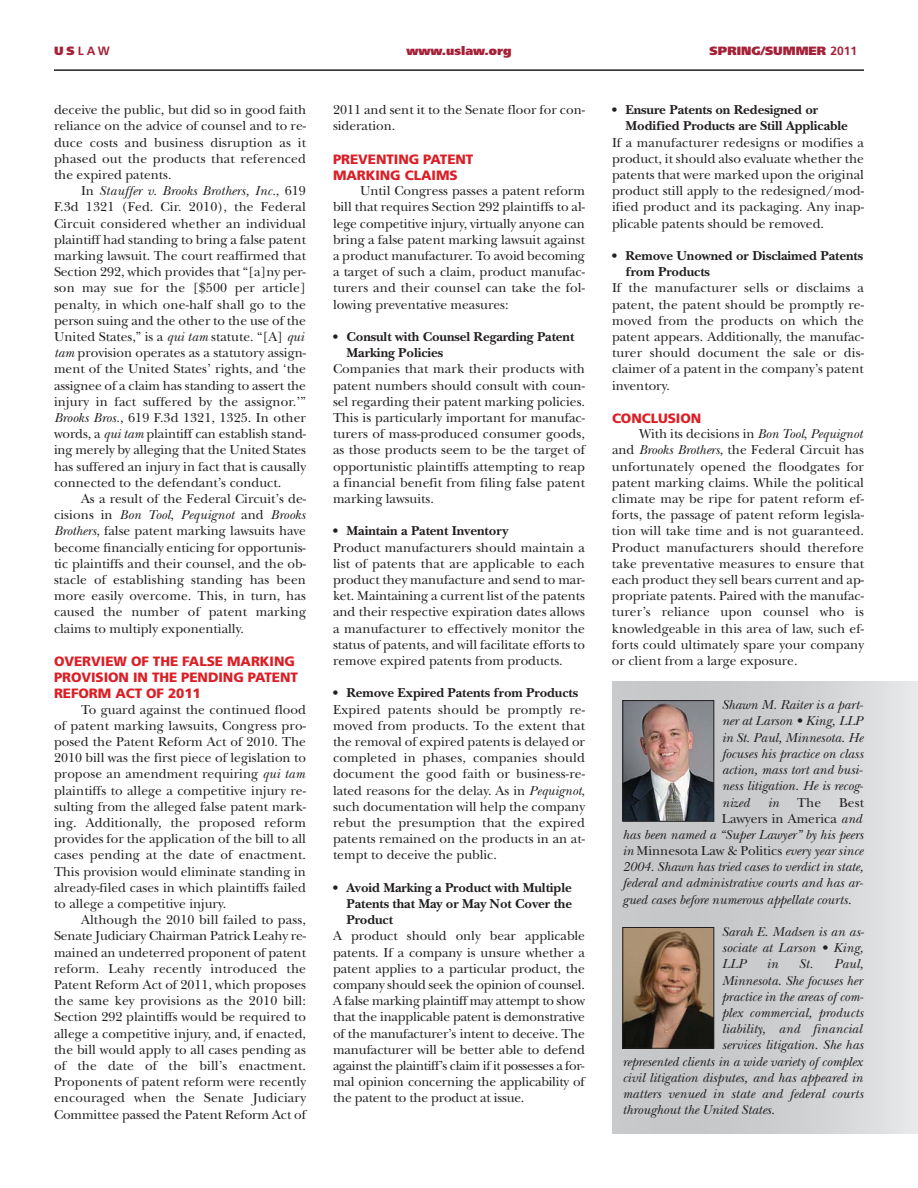
<style>
.page{position:relative;width:918px;height:1188px;background:#fff}
.page>*{position:absolute;margin:0;border:0;box-sizing:border-box;transform-origin:0 0}
.t1{font:13.5px/16.2px "New Baskerville";color:#231f20;text-align:justify}
.t2{font:italic 13.5px/16.2px "New Baskerville";color:#231f20;text-align:justify}
.t3{font:700 13.5px/16.2px "New Baskerville";letter-spacing:-.005em;color:#231f20}
.t4{font:900 13.5px/16.2px "Frutiger";letter-spacing:-.005em;color:#db1f26}
.t5{font:900 12px "Frutiger";color:#a52138}
.t6{font:700 12px "Frutiger";color:#a52138}
.s1{font-weight:900}
.s2{font-weight:700}
.s3{font-style:italic}
</style>
<div class="page">
<hr style="left:54px;top:69px;width:810px;height:2px;background:#231f20">
<img style="left:624px;top:929px;width:88px;height:118px">
<div style="left:622px;top:927px;width:92px;height:122px;border:1px solid #231f20"></div>
<img style="left:624px;top:702px;width:88px;height:118px">
<div style="left:622px;top:700px;width:92px;height:122px;border:1px solid #231f20"></div>
<p class="t6" style="left:54px;top:46px;width:57px"><span class="s1">US</span>LAW</p>
<p class="t5" style="left:406px;top:46px;width:107px">www.uslaw.org</p>
<p class="t5" style="left:710px;top:46px;width:149px">SPRING/SUMMER <span class="s2">2011</span></p>
<p class="t1" style="left:54px;top:103px;width:254px">deceive the public, but did so in good faith reliance on the advice of counsel and to re&shy;duce costs and business disruption as it phased out the products that referenced the expired patents.</p>
<p class="t1" style="left:54px;top:184px;width:254px;text-align:left;text-indent:27px">In <span class="s3">Stauffer v. Brooks Brothers, Inc.</span>, 619<br>F.3d 1321 (Fed. Cir. 2010), the Federal Circuit considered whether an individual plaintiff had standing to bring a false patent marking lawsuit. The court reaffirmed that Section 292, which provides that “[a]ny per&shy;son may sue for the [$500 per article] penalty, in which one-half shall go to the person suing and the other to the use of the United States,” is a <span class="s3">qui tam</span> statute. “[A] <span class="s3">qui tam</span> provision operates as a statutory assign&shy;ment of the United States’ rights, and ‘the assignee of a claim has standing to assert the injury in fact suffered by the assignor.’” <span class="s3">Brooks Bros.</span>, 619 F.3d 1321, 1325. In other words, a <span class="s3">qui tam</span> plaintiff can establish stand&shy;ing merely by alleging that the United States has suffered an injury in fact that is causally connected to the defendant’s conduct.</p>
<p class="t1" style="left:54px;top:492px;width:254px;text-indent:27px">As a result of the Federal Circuit’s de&shy;cisions in <span class="s3">Bon Tool</span>, <span class="s3">Pequignot</span> and <span class="s3">Brooks Brothers</span>, false patent marking lawsuits have become financially enticing for opportunis&shy;tic plaintiffs and their counsel, and the ob&shy;stacle of establishing standing has been more easily overcome. This, in turn, has caused the number of patent marking claims to multiply exponentially.</p>
<p class="t4" style="left:54px;top:654px;width:246px">OVERVIEW OF THE FALSE MARKING<br>PROVISION IN THE PENDING PATENT<br>REFORM ACT OF 2011</p>
<p class="t1" style="left:54px;top:703px;width:254px;text-indent:27px">To guard against the continued flood of patent marking lawsuits, Congress pro&shy;posed the Patent Reform Act of 2010. The 2010 bill was the first piece of legislation to propose an amendment requiring <span class="s3">qui tam </span>plaintiffs to allege a competitive injury re&shy;sulting from the alleged false patent mark&shy;ing. Additionally, the proposed reform provides for the application of the bill to all cases pending at the date of enactment.<br>This provision would eliminate standing in already-filed cases in which plaintiffs failed to allege a competitive injury.</p>
<p class="t1" style="left:54px;top:913px;width:254px;text-indent:27px">Although the 2010 bill failed to pass, Senate Judiciary Chairman Patrick Leahy re&shy;mained an undeterred proponent of patent reform. Leahy recently introduced the Patent Reform Act of 2011, which proposes the same key provisions as the 2010 bill:<br>Section 292 plaintiffs would be required to allege a competitive injury, and, if enacted, the bill would apply to all cases pending as of the date of the bill’s enactment.<br>Proponents of patent reform were recently encouraged when the Senate Judiciary Committee passed the Patent Reform Act of</p>
<p class="t1" style="left:333px;top:103px;width:254px">2011 and sent it to the Senate floor for con&shy;sideration.</p>
<p class="t4" style="left:333px;top:152px;width:142px">PREVENTING PATENT<br>MARKING CLAIMS</p>
<p class="t1" style="left:333px;top:184px;width:254px;text-indent:27px">Until Congress passes a patent reform bill that requires Section 292 plaintiffs to al&shy;lege competitive injury, virtually anyone can bring a false patent marking lawsuit against a product manufacturer. To avoid becoming a target of such a claim, product manufac&shy;turers and their counsel can take the fol&shy;lowing preventative measures:</p>
<p class="t3" style="left:346px;top:330px;width:229px;text-indent:-14px">• Consult with Counsel Regarding Patent<br>Marking Policies</p>
<p class="t1" style="left:333px;top:363px;width:254px">Companies that mark their products with patent numbers should consult with coun&shy;sel regarding their patent marking policies.<br>This is particularly important for manufac&shy;turers of mass-produced consumer goods, as those products seem to be the target of opportunistic plaintiffs attempting to reap a financial benefit from filing false patent marking lawsuits.</p>
<p class="t3" style="left:333px;top:524px;width:177px">• Maintain a Patent Inventory</p>
<p class="t1" style="left:333px;top:541px;width:254px">Product manufacturers should maintain a list of patents that are applicable to each product they manufacture and send to mar&shy;ket. Maintaining a current list of the patents and their respective expiration dates allows a manufacturer to effectively monitor the status of patents, and will facilitate efforts to remove expired patents from products.</p>
<p class="t3" style="left:333px;top:686px;width:247px">• Remove Expired Patents from Products</p>
<p class="t1" style="left:333px;top:703px;width:254px">Expired patents should be promptly re&shy;moved from products. To the extent that the removal of expired patents is delayed or completed in phases, companies should document the good faith or business-re&shy;lated reasons for the delay. As in <span class="s3">Pequignot</span>, such documentation will help the company rebut the presumption that the expired patents remained on the products in an at&shy;tempt to deceive the public.</p>
<p class="t3" style="left:346px;top:881px;width:227px;text-align:justify;text-indent:-14px">• Avoid Marking a Product with Multiple Patents that May or May Not Cover the Product</p>
<p class="t1" style="left:333px;top:930px;width:254px">A product should only bear applicable patents. If a company is unsure whether a patent applies to a particular product, the company should seek the opinion of counsel.<br>A false marking plaintiff may attempt to show that the inapplicable patent is demonstrative of the manufacturer’s intent to deceive. The manufacturer will be better able to defend against the plaintiff’s claim if it possesses a for&shy;mal opinion concerning the applicability of the patent to the product at issue.</p>
<p class="t3" style="left:626px;top:103px;width:224px;text-indent:-14px">• Ensure Patents on Redesigned or<br>Modified Products are Still Applicable</p>
<p class="t1" style="left:612px;top:136px;width:254px">If a manufacturer redesigns or modifies a product, it should also evaluate whether the patents that were marked upon the original product still apply to the redesigned/mod&shy;ified product and its packaging. Any inap&shy;plicable patents should be removed.</p>
<p class="t3" style="left:626px;top:249px;width:239px;text-indent:-14px">• Remove Unowned or Disclaimed Patents from Products</p>
<p class="t1" style="left:612px;top:282px;width:254px">If the manufacturer sells or disclaims a patent, the patent should be promptly re&shy;moved from the products on which the patent appears. Additionally, the manufac&shy;turer should document the sale or dis&shy;claimer of a patent in the company’s patent inventory.</p>
<p class="t4" style="left:612px;top:411px;width:91px">CONCLUSION</p>
<p class="t1" style="left:612px;top:427px;width:254px;text-indent:27px">With its decisions in <span class="s3">Bon Tool</span>, <span class="s3">Pequignot </span>and <span class="s3">Brooks Brothers</span>, the Federal Circuit has unfortunately opened the floodgates for patent marking claims. While the political climate may be ripe for patent reform ef&shy;forts, the passage of patent reform legisla&shy;tion will take time and is not guaranteed.<br>Product manufacturers should therefore take preventative measures to ensure that each product they sell bears current and ap&shy;propriate patents. Paired with the manufac&shy;turer’s reliance upon counsel who is knowledgeable in this area of law, such ef&shy;forts could ultimately spare your company or client from a large exposure.</p>
<p class="t2" style="left:722px;top:698px;width:143px">Shawn M. Raiter is a part&shy;ner at Larson • King, LLP in St. Paul, Minnesota. He focuses his practice on class action, mass tort and busi&shy;ness litigation. He is recog&shy;nized</p>
<p class="t2" style="left:768px;top:796px;width:13px">in</p>
<p class="t1" style="left:797px;top:796px;width:26px">The</p>
<p class="t1" style="left:839px;top:796px;width:26px">Best</p>
<p class="t1" style="left:722px;top:812px;width:142px">Lawyers in America <span class="s3">and</span></p>
<p class="t2" style="left:622px;top:828px;width:243px">has been named a “Super Lawyer” by his peers</p>
<p class="t1" style="left:622px;top:844px;width:242px"><span class="s3">in</span> Minnesota Law &amp; Politics <span class="s3">every year since</span></p>
<p class="t2" style="left:622px;top:860px;width:243px">2004. Shawn has tried cases to verdict in state,</p>
<p class="t2" style="left:622px;top:877px;width:242px">federal and administrative courts and has ar-</p>
<p class="t2" style="left:622px;top:893px;width:231px">gued cases before numerous appellate courts.</p>
<p class="t2" style="left:722px;top:925px;width:144px">Sarah E. Madsen is an as&shy;sociate at Larson • King, LLP</p>
<p class="t2" style="left:767px;top:958px;width:13px">in</p>
<p class="t2" style="left:799px;top:958px;width:66px">St. Paul,</p>
<p class="t2" style="left:722px;top:974px;width:142px">Minnesota. She focuses her</p>
<p class="t2" style="left:722px;top:990px;width:143px">practice in the areas of com-</p>
<p class="t2" style="left:722px;top:1006px;width:143px">plex commercial, products</p>
<p class="t2" style="left:722px;top:1022px;width:142px">liability, and financial</p>
<p class="t2" style="left:722px;top:1039px;width:143px">services litigation. She has</p>
<p class="t2" style="left:622px;top:1055px;width:242px">represented clients in a wide variety of complex</p>
<p class="t2" style="left:622px;top:1071px;width:242px">civil litigation disputes, and has appeared in</p>
<p class="t2" style="left:622px;top:1087px;width:243px">matters venued in state and federal courts</p>
<p class="t2" style="left:622px;top:1103px;width:154px">throughout the United States.</p>
</div>
